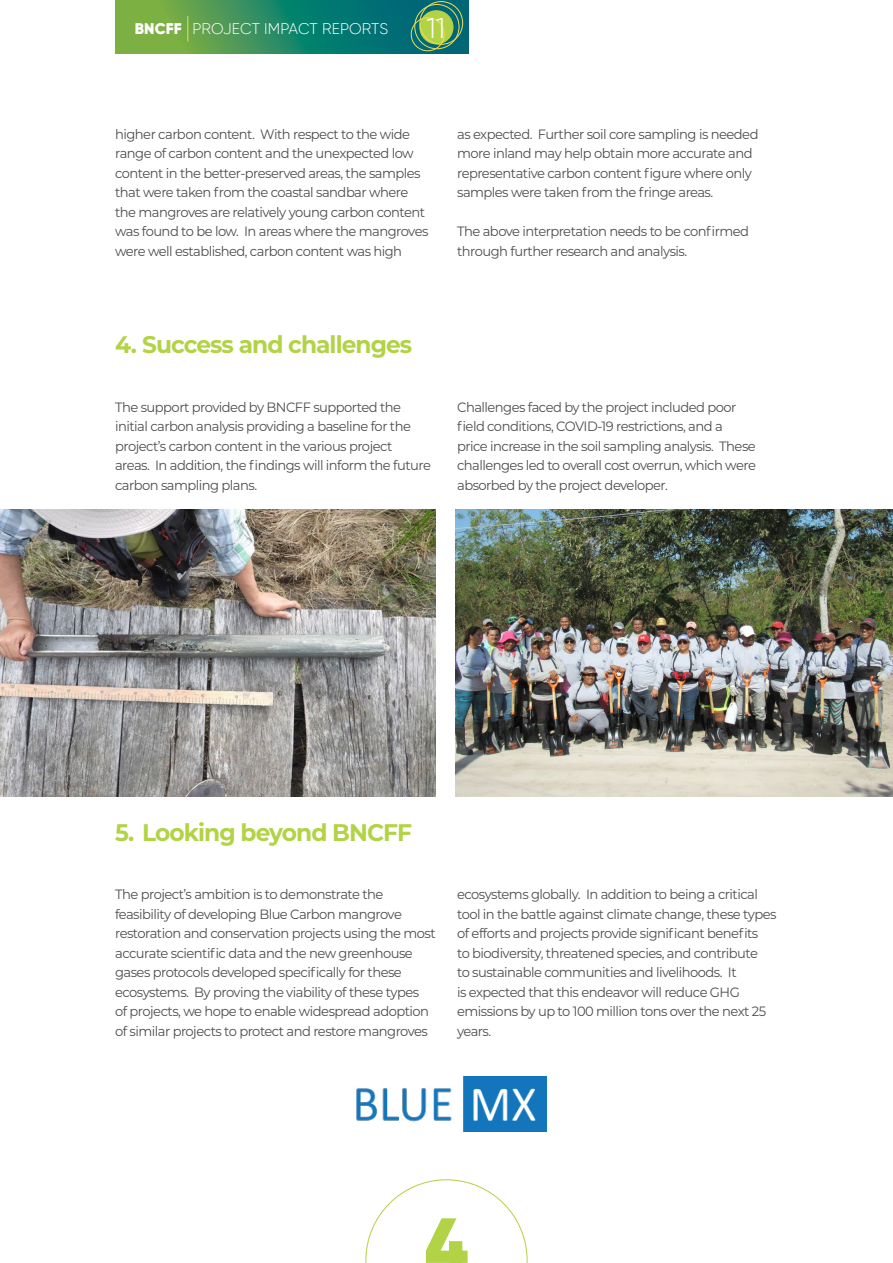
<style>
.page{position:relative;width:893px;height:1263px;background:#fff}
.page>*{position:absolute;margin:0;border:0;box-sizing:border-box;transform-origin:0 0}
.t1{font:900 75.15px "Gilroy";color:#b2d345}
.t2{font:300 28.5px "Gilroy";color:#fff}
.t3{font:700 24px "Montserrat";letter-spacing:-.04em;color:#b2d345}
.t4{font:300 15.45px "Gilroy";letter-spacing:.005em;color:#fff}
.RAW{font:13.5px/19.5px "Montserrat";letter-spacing:-.04em;color:#4d4d4f}
.s1{font-weight:900}
</style>
<div class="page">
<svg style="left:366px;top:1179px;width:161px;height:84px"></svg>
<svg style="left:115px;top:0;width:354px;height:54px;background:#328b60"></svg>
<svg style="left:188px;top:16px;width:1px;height:26px"></svg>
<div style="left:419px;top:10px;width:34px;height:34px;background:#b2d345;border-radius:50%"></div>
<div style="left:411px;top:18px;width:33px;height:33px;border:1px solid #edde58;border-radius:50%"></div>
<div style="left:420px;top:2px;width:43px;height:42px;border:1px solid #edde58;border-radius:50%"></div>
<div style="left:415px;top:4px;width:44px;height:45px;border:1px solid #edde58;border-radius:50%"></div>
<img style="left:0;top:509px;width:436px;height:287px">
<img style="left:455px;top:509px;width:438px;height:287px">
<img style="left:356px;top:1077px;width:191px;height:54px">
<p class="t4" style="left:135px;top:19px;width:255px"><span class="s1">BNCFF</span> PROJECT IMPACT REPORTS</p>
<h2 class="t2" style="left:426px;top:10px;width:20px">11</h2>
<p class="RAW" style="left:115px;top:124px;width:315px">higher carbon content. With respect to the wide range of carbon content and the unexpected low content in the better-preserved areas, the samples that were taken from the coastal sandbar where the mangroves are relatively young carbon content was found to be low. In areas where the mangroves were well established, carbon content was high</p>
<p class="RAW" style="left:457px;top:124px;width:303px">as expected. Further soil core sampling is needed more inland may help obtain more accurate and representative carbon content figure where only samples were taken from the fringe areas.</p>
<p class="RAW" style="left:457px;top:221px;width:293px">The above interpretation needs to be confirmed through further research and analysis.</p>
<p class="t3" style="left:115px;top:327px;width:299px">4. Success and challenges</p>
<p class="RAW" style="left:115px;top:397px;width:317px">The support provided by BNCFF supported the initial carbon analysis providing a baseline for the project’s carbon content in the various project<br>areas. In addition, the findings will inform the future carbon sampling plans.</p>
<p class="RAW" style="left:457px;top:397px;width:300px">Challenges faced by the project included poor field conditions, COVID-19 restrictions, and a price increase in the soil sampling analysis. These challenges led to overall cost overrun, which were absorbed by the project developer.</p>
<p class="t3" style="left:115px;top:815px;width:298px">5. Looking beyond BNCFF</p>
<p class="RAW" style="left:115px;top:884px;width:322px">The project’s ambition is to demonstrate the feasibility of developing Blue Carbon mangrove restoration and conservation projects using the most accurate scientific data and the new greenhouse gases protocols developed specifically for these ecosystems. By proving the viability of these types<br>of projects, we hope to enable widespread adoption of similar projects to protect and restore mangroves</p>
<p class="RAW" style="left:457px;top:884px;width:321px">ecosystems globally. In addition to being a critical tool in the battle against climate change, these types of efforts and projects provide significant benefits<br>to biodiversity, threatened species, and contribute<br>to sustainable communities and livelihoods. It<br>is expected that this endeavor will reduce GHG emissions by up to 100 million tons over the next 25 years.</p>
<h1 class="t1" style="left:425px;top:1197px;width:45px">4</h1>
</div>
